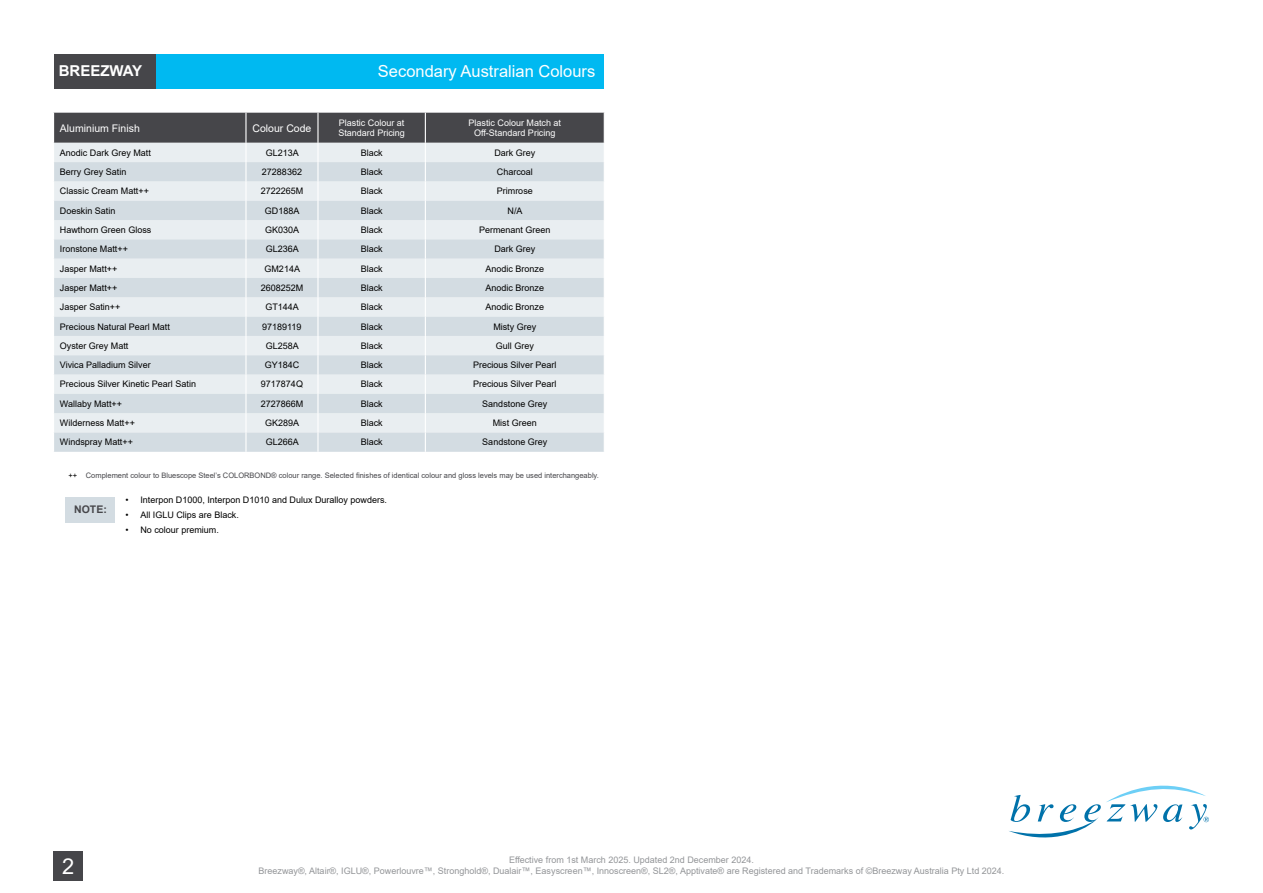
<style>
.page{position:relative;width:1263px;height:893px;background:#fff}
.page>*{position:absolute;margin:0;border:0;box-sizing:border-box;transform-origin:0 0}
.t1{font:21.9px "Arial";color:#fff}
.t2{font:16.5px "Arial";color:#fff}
.t3{font:700 15px "Arial";color:#fff}
.t4{font:10.5px "Arial";color:#fff}
.t5{font:700 10.5px "Arial";color:#46464a}
.t6{font:9px "Arial";color:#000}
.t7{font:9px/10.8px "Arial";color:#939598;text-align:center}
.t8{font:9px/10.8px "Arial";color:#fff}
.t9{font:7.5px "Arial";color:#46464a}
.s1{color:#000}
</style>
<div class="page">
<div style="left:54px;top:851px;width:29px;height:30px;background:#46464a"></div>
<div style="left:155px;top:54px;width:449px;height:34px;background:#00b9f1"></div>
<div style="left:54px;top:54px;width:101px;height:34px;background:#46464a"></div>
<div style="left:66px;top:497px;width:49px;height:25px;background:#d3dce2"></div>
<svg style="left:1009px;top:785px;width:200px;height:53px"></svg>
<svg style="left:54px;top:113px;width:550px;height:339px;background:#d1d7db"></svg>
<hr style="left:245px;top:113px;width:2px;height:30px;background:#fff">
<hr style="left:425px;top:113px;width:1px;height:30px;background:#fff">
<h3 class="t3" style="left:59px;top:61px;width:85px">BREEZWAY</h3>
<h2 class="t2" style="left:378px;top:60px;width:219px">Secondary Australian Colours</h2>
<p class="t4" style="left:60px;top:121px;width:81px">Aluminium Finish</p>
<p class="t4" style="left:252px;top:121px;width:60px">Colour Code</p>
<p class="t8" style="left:338px;top:117px;width:68px">Plastic Colour at<br>Standard Pricing</p>
<p class="t8" style="left:469px;top:117px;width:94px;text-align:center">Plastic Colour Match at<br>Off-Standard Pricing</p>
<p class="t6" style="left:60px;top:146px;width:93px">Anodic Dark Grey Matt</p>
<p class="t6" style="left:266px;top:146px;width:35px">GL213A</p>
<p class="t6" style="left:361px;top:146px;width:24px">Black</p>
<p class="t6" style="left:494px;top:146px;width:43px">Dark Grey</p>
<p class="t6" style="left:60px;top:166px;width:68px">Berry Grey Satin</p>
<p class="t6" style="left:262px;top:166px;width:42px">27288362</p>
<p class="t6" style="left:361px;top:166px;width:24px">Black</p>
<p class="t6" style="left:497px;top:166px;width:38px">Charcoal</p>
<p class="t6" style="left:60px;top:185px;width:91px">Classic Cream Matt++</p>
<p class="t6" style="left:261px;top:185px;width:44px">2722265M</p>
<p class="t6" style="left:361px;top:185px;width:24px">Black</p>
<p class="t6" style="left:497px;top:185px;width:37px">Primrose</p>
<p class="t6" style="left:60px;top:204px;width:57px">Doeskin Satin</p>
<p class="t6" style="left:265px;top:204px;width:36px">GD188A</p>
<p class="t6" style="left:361px;top:204px;width:24px">Black</p>
<p class="t6" style="left:508px;top:204px;width:17px">N/A</p>
<p class="t6" style="left:60px;top:224px;width:93px">Hawthorn Green Gloss</p>
<p class="t6" style="left:265px;top:224px;width:36px">GK030A</p>
<p class="t6" style="left:361px;top:224px;width:24px">Black</p>
<p class="t6" style="left:479px;top:224px;width:73px">Permenant Green</p>
<p class="t6" style="left:60px;top:243px;width:70px">Ironstone Matt++</p>
<p class="t6" style="left:266px;top:243px;width:35px">GL236A</p>
<p class="t6" style="left:361px;top:243px;width:24px">Black</p>
<p class="t6" style="left:494px;top:243px;width:43px">Dark Grey</p>
<p class="t6" style="left:60px;top:262px;width:59px">Jasper Matt++</p>
<p class="t6" style="left:264px;top:262px;width:37px">GM214A</p>
<p class="t6" style="left:361px;top:262px;width:24px">Black</p>
<p class="t6" style="left:486px;top:262px;width:60px">Anodic Bronze</p>
<p class="t6" style="left:60px;top:282px;width:59px">Jasper Matt++</p>
<p class="t6" style="left:261px;top:282px;width:44px">2608252M</p>
<p class="t6" style="left:361px;top:282px;width:24px">Black</p>
<p class="t6" style="left:486px;top:282px;width:60px">Anodic Bronze</p>
<p class="t6" style="left:60px;top:301px;width:62px">Jasper Satin++</p>
<p class="t6" style="left:265px;top:301px;width:35px">GT144A</p>
<p class="t6" style="left:361px;top:301px;width:24px">Black</p>
<p class="t6" style="left:486px;top:301px;width:60px">Anodic Bronze</p>
<p class="t6" style="left:60px;top:320px;width:112px">Precious Natural Pearl Matt</p>
<p class="t6" style="left:262px;top:320px;width:41px">97189119</p>
<p class="t6" style="left:361px;top:320px;width:24px">Black</p>
<p class="t6" style="left:493px;top:320px;width:45px">Misty Grey</p>
<p class="t6" style="left:60px;top:339px;width:70px">Oyster Grey Matt</p>
<p class="t6" style="left:266px;top:339px;width:35px">GL258A</p>
<p class="t6" style="left:361px;top:339px;width:24px">Black</p>
<p class="t6" style="left:496px;top:339px;width:40px">Gull Grey</p>
<p class="t6" style="left:60px;top:359px;width:92px">Vivica Palladium Silver</p>
<p class="t6" style="left:265px;top:359px;width:36px">GY184C</p>
<p class="t6" style="left:361px;top:359px;width:24px">Black</p>
<p class="t6" style="left:473px;top:359px;width:85px">Precious Silver Pearl</p>
<p class="t6" style="left:60px;top:378px;width:138px">Precious Silver Kinetic Pearl Satin</p>
<p class="t6" style="left:261px;top:378px;width:44px">9717874Q</p>
<p class="t6" style="left:361px;top:378px;width:24px">Black</p>
<p class="t6" style="left:473px;top:378px;width:85px">Precious Silver Pearl</p>
<p class="t6" style="left:60px;top:397px;width:64px">Wallaby Matt++</p>
<p class="t6" style="left:261px;top:397px;width:44px">2727866M</p>
<p class="t6" style="left:361px;top:397px;width:24px">Black</p>
<p class="t6" style="left:482px;top:397px;width:67px">Sandstone Grey</p>
<p class="t6" style="left:60px;top:417px;width:77px">Wilderness Matt++</p>
<p class="t6" style="left:265px;top:417px;width:36px">GK289A</p>
<p class="t6" style="left:361px;top:417px;width:24px">Black</p>
<p class="t6" style="left:493px;top:417px;width:46px">Mist Green</p>
<p class="t6" style="left:60px;top:436px;width:75px">Windspray Matt++</p>
<p class="t6" style="left:266px;top:436px;width:35px">GL266A</p>
<p class="t6" style="left:361px;top:436px;width:24px">Black</p>
<p class="t6" style="left:482px;top:436px;width:67px">Sandstone Grey</p>
<p class="t9" style="left:69px;top:470px;width:532px"><span class="s1">++</span> Complement colour to Bluescope Steel’s COLORBOND® colour range. Selected finishes of identical colour and gloss levels may be used interchangeably.</p>
<p class="t5" style="left:74px;top:502px;width:34px">NOTE:</p>
<p class="t6" style="left:125px;top:494px;width:263px">• Interpon D1000, Interpon D1010 and Dulux Duralloy powders.</p>
<p class="t6" style="left:125px;top:509px;width:115px">• All IGLU Clips are Black.</p>
<p class="t6" style="left:125px;top:524px;width:95px">• No colour premium.</p>
<h1 class="t1" style="left:62px;top:851px;width:14px">2</h1>
<p class="t7" style="left:258px;top:854px;width:747px">Effective from 1st March 2025. Updated 2nd December 2024.<br>Breezway®, Altair®, IGLU®, Powerlouvre™, Stronghold®, Dualair™, Easyscreen™, Innoscreen®, SL2®, Apptivate® are Registered and Trademarks of ©Breezway Australia Pty Ltd 2024.</p>
</div>
